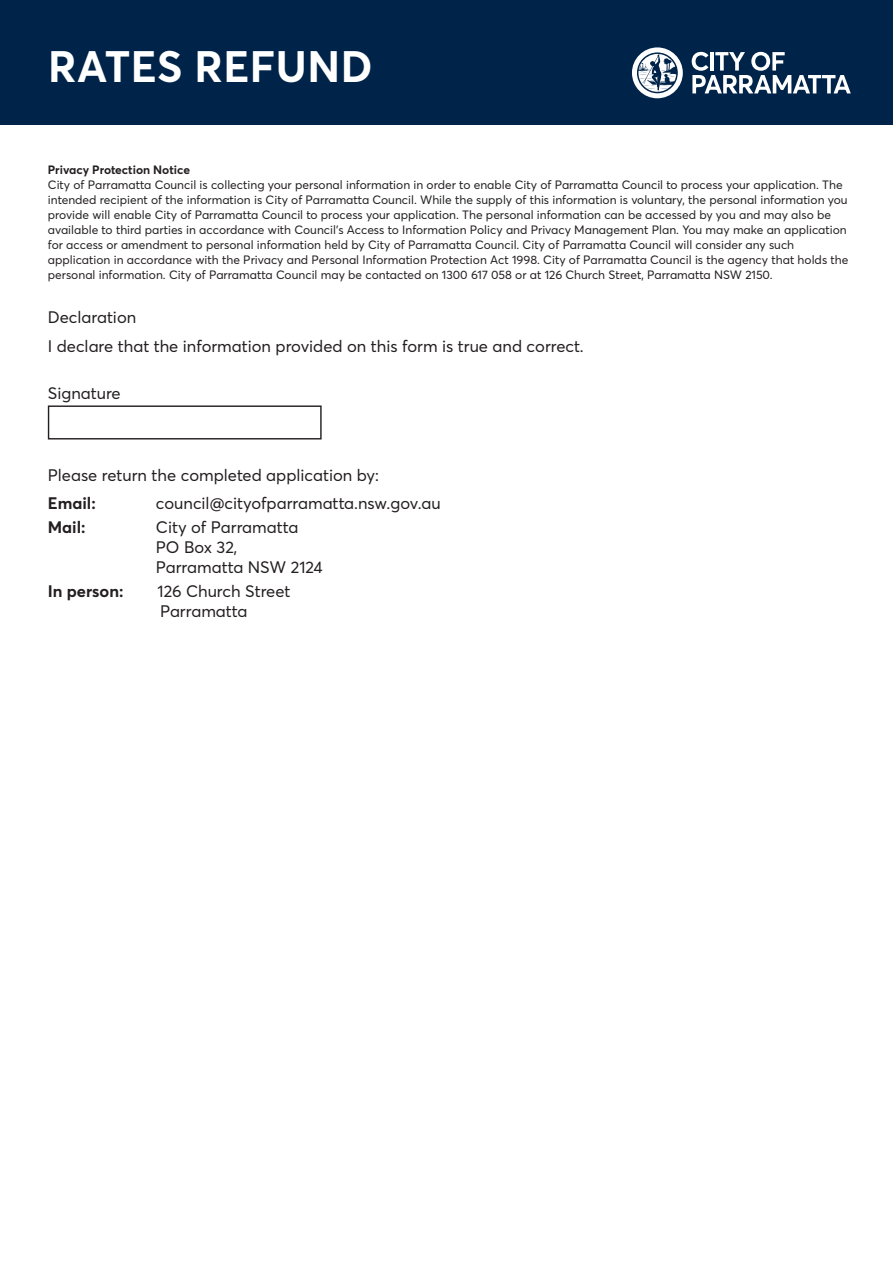
<style>
.page{position:relative;width:893px;height:1263px;background:#fff}
.page>*{position:absolute;margin:0;border:0;box-sizing:border-box;transform-origin:0 0}
.t1{font:700 43.5px "Parramatta";letter-spacing:.01em;color:#fff}
.t2{font:16.5px/19.8px "Parramatta";color:#231f20}
.t3{font:700 16.5px "Parramatta";color:#231f20}
.t4{font:12px/15px "Parramatta";color:#231f20}
.t5{font:700 12px "Parramatta";color:#231f20}
</style>
<div class="page">
<div style="left:0;top:0;width:893px;height:125px;background:#002349"></div>
<svg style="left:692px;top:52px;width:159px;height:41px"></svg>
<svg style="left:632px;top:47px;width:51px;height:51px"></svg>
<div style="left:48px;top:405px;width:274px;height:34px;border:1px solid #231f20"></div>
<p class="t1" style="left:48px;top:36px;width:326px">RATES REFUND</p>
<p class="t5" style="left:48px;top:161px;width:144px">Privacy Protection Notice</p>
<p class="t4" style="left:48px;top:177px;width:802px">City of Parramatta Council is collecting your personal information in order to enable City of Parramatta Council to process your application. The intended recipient of the information is City of Parramatta Council. While the supply of this information is voluntary, the personal information you provide will enable City of Parramatta Council to process your application. The personal information can be accessed by you and may also be available to third parties in accordance with Council’s Access to Information Policy and Privacy Management Plan. You may make an application for access or amendment to personal information held by City of Parramatta Council. City of Parramatta Council will consider any such application in accordance with the Privacy and Personal Information Protection Act 1998. City of Parramatta Council is the agency that holds the personal information. City of Parramatta Council may be contacted on 1300 617 058 or at 126 Church Street, Parramatta NSW 2150.</p>
<p class="t2" style="left:48px;top:307px;width:90px">Declaration</p>
<p class="t2" style="left:48px;top:335px;width:537px">I declare that the information provided on this form is true and correct.</p>
<p class="t2" style="left:48px;top:383px;width:74px">Signature</p>
<p class="t2" style="left:48px;top:465px;width:333px">Please return the completed application by:</p>
<p class="t3" style="left:48px;top:492px;width:49px">Email:</p>
<p class="t2" style="left:156px;top:493px;width:286px">council@cityofparramatta.nsw.gov.au</p>
<p class="t3" style="left:48px;top:516px;width:39px">Mail:</p>
<p class="t2" style="left:156px;top:517px;width:144px">City of Parramatta</p>
<p class="t2" style="left:156px;top:537px;width:83px">PO Box 32,</p>
<p class="t2" style="left:156px;top:557px;width:169px">Parramatta NSW 2124</p>
<p class="t3" style="left:48px;top:580px;width:77px">In person:</p>
<p class="t2" style="left:158px;top:581px;width:134px">126 Church Street<br>Parramatta</p>
</div>
